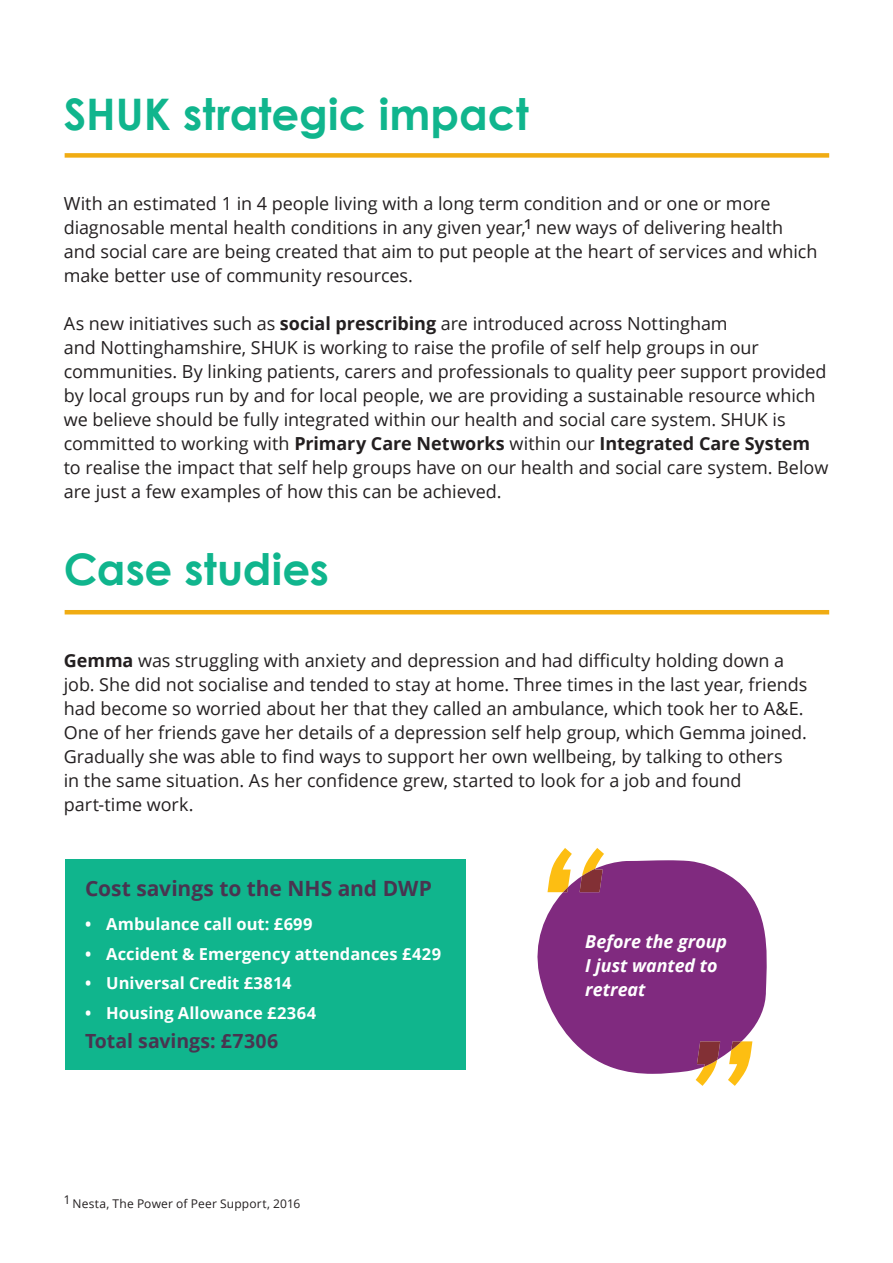
<style>
.page{position:relative;width:893px;height:1263px;background:#fff}
.page>*{position:absolute;margin:0;border:0;box-sizing:border-box;transform-origin:0 0}
.t1{font:700 43.5px "Century Gothic";color:#10b58d}
.t2{font:700 21px "Open Sans";letter-spacing:-.005em;color:#493450}
.t3{font:700 19.5px "Open Sans";letter-spacing:.005em;color:#493450}
.t4{font:18px/24px "Open Sans";letter-spacing:-.005em;color:#231f20}
.t5{font:italic 700 17.85px/24.3px "Open Sans";color:#fff}
.t6{font:700 16.5px "Open Sans";letter-spacing:.005em;color:#fff}
.t7{font:12px "Open Sans";letter-spacing:.015em;color:#231f20}
.s1{font-weight:700}
</style>
<div class="page">
<hr style="left:65px;top:610px;width:764px;height:4px;background:#f0ac13">
<div style="left:65px;top:153px;width:764px;height:5px;background:#f0ac13"></div>
<svg style="left:537px;top:860px;width:230px;height:214px;background:#924991"></svg>
<svg style="left:696px;top:1041px;width:56px;height:45px"></svg>
<svg style="left:547px;top:848px;width:57px;height:44px"></svg>
<div style="left:65px;top:859px;width:401px;height:210px;background:#10b58d"></div>
<p class="t1" style="left:64px;top:87px;width:466px">SHUK strategic impact</p>
<p class="t4" style="left:64px;top:191px;width:755px">With an estimated 1 in 4 people living with a long term condition and or one or more diagnosable mental health conditions in any given year,1 new ways of delivering health and social care are being created that aim to put people at the heart of services and which make better use of community resources.</p>
<p class="t4" style="left:64px;top:311px;width:766px">As new initiatives such as <span class="s1">social prescribing</span> are introduced across Nottingham<br>and Nottinghamshire, SHUK is working to raise the profile of self help groups in our communities. By linking patients, carers and professionals to quality peer support provided by local groups run by and for local people, we are providing a sustainable resource which we believe should be fully integrated within our health and social care system. SHUK is committed to working with <span class="s1">Primary Care Networks</span> within our <span class="s1">Integrated Care System </span>to realise the impact that self help groups have on our health and social care system. Below are just a few examples of how this can be achieved.</p>
<p class="t1" style="left:64px;top:542px;width:267px">Case studies</p>
<p class="t4" style="left:64px;top:647px;width:745px"><span class="s1">Gemma</span> was struggling with anxiety and depression and had difficulty holding down a job. She did not socialise and tended to stay at home. Three times in the last year, friends had become so worried about her that they called an ambulance, which took her to A&amp;E.<br>One of her friends gave her details of a depression self help group, which Gemma joined.<br>Gradually she was able to find ways to support her own wellbeing, by talking to others<br>in the same situation. As her confidence grew, started to look for a job and found part-time work.</p>
<p class="t2" style="left:85px;top:874px;width:348px">Cost savings to the NHS and DWP</p>
<p class="t6" style="left:85px;top:912px;width:229px">• Ambulance call out: £699</p>
<p class="t6" style="left:85px;top:942px;width:358px">• Accident &amp; Emergency attendances £429</p>
<p class="t6" style="left:85px;top:971px;width:208px">• Universal Credit £3814</p>
<p class="t6" style="left:85px;top:1001px;width:233px">• Housing Allowance £2364</p>
<p class="t3" style="left:85px;top:1027px;width:195px">Total savings: £7306</p>
<p class="t7" style="left:65px;top:1196px;width:237px">1 Nesta, The Power of Peer Support, 2016</p>
<p class="t5" style="left:585px;top:929px;width:143px">Before the group<br>I just wanted to retreat</p>
</div>
